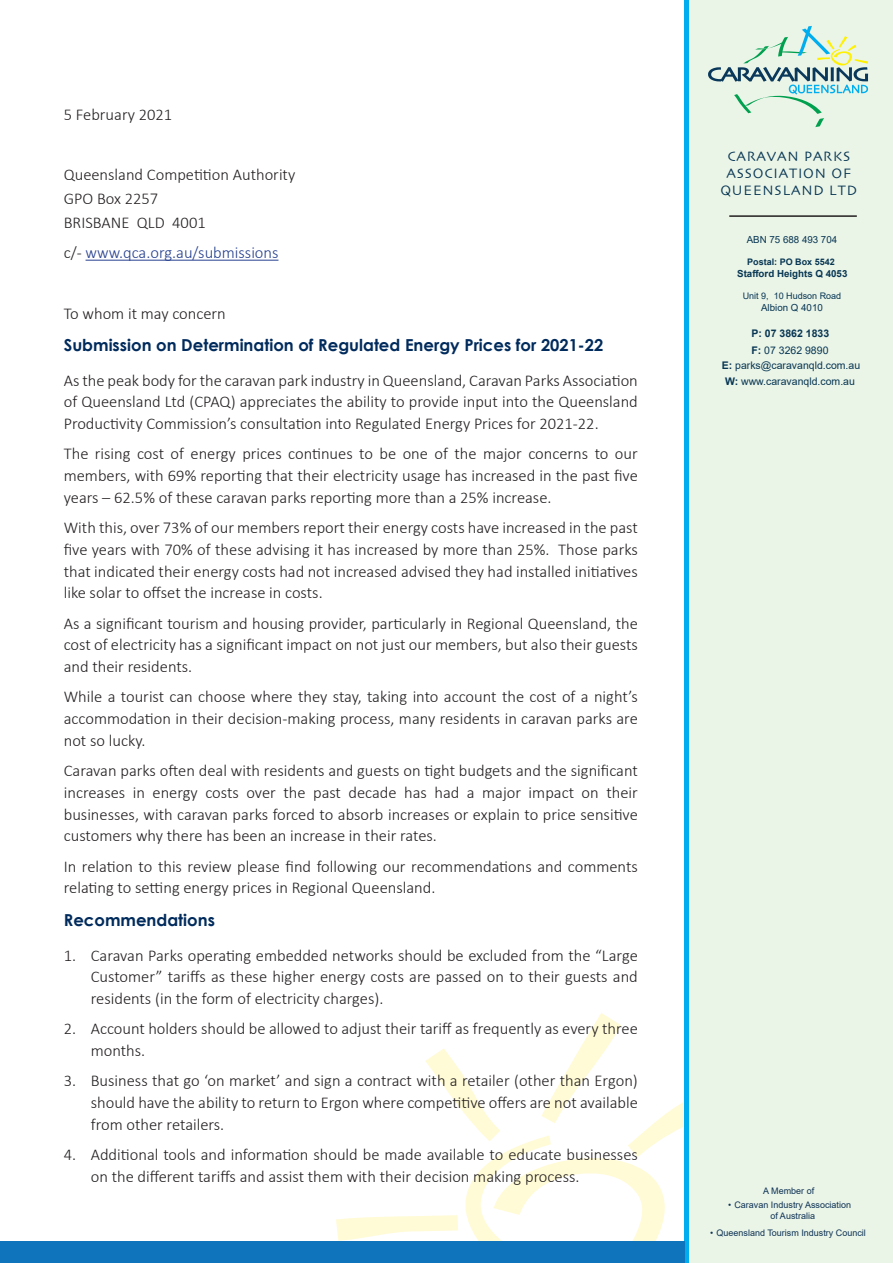
<style>
.page{position:relative;width:893px;height:1263px;background:#fff}
.page>*{position:absolute;margin:0;border:0;box-sizing:border-box;transform-origin:0 0}
.Calibri_Light_Normal{font:300 16.5px/21.8px "Calibri";color:#231f20;text-align:justify}
.Century_G_Heading_1{font:700 16.5px "Century Gothic";color:#002b5c}
.Calibri_Light_No_Spa{font:300 16.5px "Calibri";color:#231f20}
.Calibri_Light_Normal-2{font:300 16.5px "Calibri";color:#253f8e}
.Century_G_Heading_2{font:700 16.5px "Century Gothic";color:#002b5c}
.t1{font:14.25px/17.1px "Skia";letter-spacing:.06em;color:#073653;text-align:center}
.t2{font:10.5px "Arial";color:#073653}
.t3{font:700 10.5px "Arial";color:#073653}
.t4{font:9.75px "Arial";color:#073653}
.t5{font:700 9.75px "Arial";color:#073653}
.t6{font:9px/10.8px "Arial";color:#0e3355}
.t7{font:9px "Arial";color:#073653}
.t8{font:700 9px "Arial";color:#073653}
.s1{color:#231f20}
.s2{font-weight:700}
</style>
<div class="page">
<svg style="left:336px;top:1013px;width:349px;height:228px"></svg>
<div style="left:689px;top:1px;width:204px;height:1262px;background:#eaf4e7"></div>
<svg style="left:708px;top:26px;width:160px;height:101px"></svg>
<hr style="left:729px;top:215px;width:128px;height:2px;background:#231f20">
<hr style="left:685px;top:1px;width:4px;height:1262px;background:#00aeef">
<div style="left:0;top:1241px;width:685px;height:22px;background:#1074bc"></div>
<hr style="left:86px;top:260px;width:192px;height:1px;background:#253f8e">
<p class="Calibri_Light_Normal" style="left:64px;top:103px;width:110px">5 February 2021</p>
<p class="Calibri_Light_No_Spa" style="left:64px;top:164px;width:233px">Queensland Competition Authority</p>
<p class="Calibri_Light_No_Spa" style="left:64px;top:188px;width:96px">GPO Box 2257</p>
<p class="Calibri_Light_Normal" style="left:64px;top:211px;width:143px">BRISBANE QLD 4001</p>
<p class="Calibri_Light_Normal-2" style="left:64px;top:242px;width:216px"><span class="s1">c/-</span> www.qca.org.au/submissions</p>
<p class="Calibri_Light_Normal" style="left:64px;top:302px;width:164px">To whom it may concern</p>
<p class="Century_G_Heading_1" style="left:64px;top:333px;width:541px">Submission on Determination of Regulated Energy Prices for 2021-22</p>
<p class="Calibri_Light_Normal" style="left:64px;top:369px;width:576px">As the peak body for the caravan park industry in Queensland, Caravan Parks Association of Queensland Ltd (CPAQ) appreciates the ability to provide input into the Queensland Productivity Commission’s consultation into Regulated Energy Prices for 2021-22.</p>
<p class="Calibri_Light_Normal" style="left:64px;top:443px;width:576px">The rising cost of energy prices continues to be one of the major concerns to our members, with 69% reporting that their electricity usage has increased in the past five years – 62.5% of these caravan parks reporting more than a 25% increase.</p>
<p class="Calibri_Light_Normal" style="left:64px;top:517px;width:576px">With this, over 73% of our members report their energy costs have increased in the past five years with 70% of these advising it has increased by more than 25%. Those parks that indicated their energy costs had not increased advised they had installed initiatives like solar to offset the increase in costs.</p>
<p class="Calibri_Light_Normal" style="left:64px;top:612px;width:576px">As a significant tourism and housing provider, particularly in Regional Queensland, the cost of electricity has a significant impact on not just our members, but also their guests and their residents.</p>
<p class="Calibri_Light_Normal" style="left:64px;top:686px;width:576px">While a tourist can choose where they stay, taking into account the cost of a night’s accommodation in their decision-making process, many residents in caravan parks are not so lucky.</p>
<p class="Calibri_Light_Normal" style="left:64px;top:760px;width:576px">Caravan parks often deal with residents and guests on tight budgets and the significant increases in energy costs over the past decade has had a major impact on their businesses, with caravan parks forced to absorb increases or explain to price sensitive customers why there has been an increase in their rates.</p>
<p class="Calibri_Light_Normal" style="left:64px;top:855px;width:576px">In relation to this review please find following our recommendations and comments relating to setting energy prices in Regional Queensland.</p>
<p class="Century_G_Heading_2" style="left:64px;top:907px;width:153px">Recommendations</p>
<p class="Calibri_Light_Normal" style="left:91px;top:944px;width:549px;text-indent:-27px">1. Caravan Parks operating embedded networks should be excluded from the “Large Customer” tariffs as these higher energy costs are passed on to their guests and residents (in the form of electricity charges).</p>
<p class="Calibri_Light_Normal" style="left:91px;top:1018px;width:549px;text-indent:-27px">2. Account holders should be allowed to adjust their tariff as frequently as every three months.</p>
<p class="Calibri_Light_Normal" style="left:91px;top:1070px;width:549px;text-indent:-27px">3. Business that go ‘on market’ and sign a contract with a retailer (other than Ergon) should have the ability to return to Ergon where competitive offers are not available from other retailers.</p>
<p class="Calibri_Light_Normal" style="left:91px;top:1143px;width:549px;text-indent:-27px">4. Additional tools and information should be made available to educate businesses on the different tariffs and assist them with their decision making process.</p>
<p class="t1" style="left:720px;top:148px;width:138px">CARAVAN PARKS<br>ASSOCIATION OF<br>QUEENSLAND LTD</p>
<p class="t4" style="left:747px;top:233px;width:92px">ABN 75 688 493 704</p>
<p class="t8" style="left:747px;top:256px;width:89px">Postal: PO Box 5542</p>
<p class="t5" style="left:737px;top:267px;width:112px">Stafford Heights Q 4053</p>
<p class="t7" style="left:743px;top:290px;width:100px">Unit 9, 10 Hudson Road</p>
<p class="t4" style="left:761px;top:300px;width:63px">Albion Q 4010</p>
<p class="t3" style="left:751px;top:326px;width:79px">P: 07 3862 1833</p>
<p class="t2" style="left:751px;top:343px;width:79px"><span class="s2">F:</span> 07 3262 9890</p>
<p class="t2" style="left:722px;top:358px;width:140px"><span class="s2">E:</span> parks@caravanqld.com.au</p>
<p class="t2" style="left:725px;top:374px;width:131px"><span class="s2">W:</span> www.caravanqld.com.au</p>
<p class="t6" style="left:763px;top:1185px;width:53px">A Member of</p>
<p class="t6" style="left:770px;top:1200px;width:82px;text-indent:-42px">• Caravan Industry Association of Australia</p>
<p class="t6" style="left:710px;top:1227px;width:157px">• Queensland Tourism Industry Council</p>
</div>
